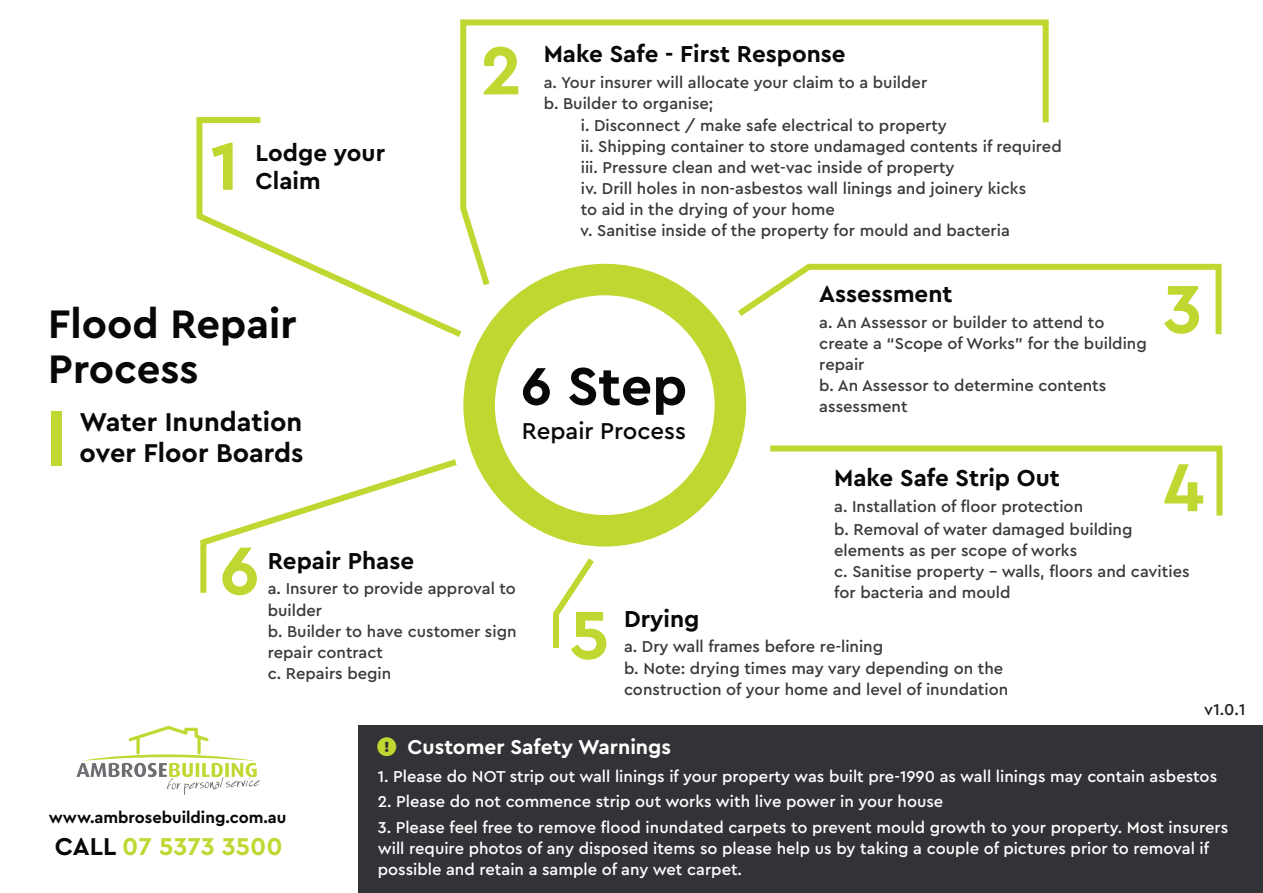
<style>
.page{position:relative;width:1263px;height:893px;background:#fff}
.page>*{position:absolute;margin:0;border:0;box-sizing:border-box;transform-origin:0 0}
.t1{font:700 71.1px "central";color:#c1d731}
.t2{font:700 55.5px "central";color:#070807}
.t3{font:700 41.7px/45px "central";color:#070807}
.t4{font:700 27px/31.5px "central";color:#070807}
.t5{font:700 25.5px "central";color:#c1d733}
.t6{font:700 24.15px/28.5px "central";color:#070807}
.t7{font:500 24px "central";color:#070807}
.t8{font:700 21px "central";color:#fff}
.t9{font:500 16.5px/21.1px "central";color:#393a39}
.t10{font:500 16.5px/21.1px "central";color:#fff}
.t11{font:700 16.5px "central";color:#070908}
.t12{font:500 16.5px "central";color:#211d1e}
.s1{color:#070908}
</style>
<div class="page">
<svg style="left:460px;top:19px;width:589px;height:273px"></svg>
<svg style="left:731px;top:261px;width:491px;height:74px"></svg>
<svg style="left:200px;top:459px;width:257px;height:134px"></svg>
<svg style="left:196px;top:114px;width:272px;height:223px"></svg>
<svg style="left:770px;top:445px;width:453px;height:71px"></svg>
<div style="left:359px;top:725px;width:904px;height:168px;background:#313337"></div>
<div style="left:463px;top:264px;width:283px;height:282px;border:32px solid #c1d731;border-radius:50%"></div>
<div style="left:51px;top:412px;width:11px;height:54px;background:#c1d733"></div>
<svg style="left:76px;top:726px;width:184px;height:69px"></svg>
<svg style="left:553px;top:558px;width:41px;height:90px"></svg>
<h1 class="t1" style="left:211px;top:119px;width:30px">1</h1>
<h3 class="t6" style="left:256px;top:137px;width:131px">Lodge your<br>Claim</h3>
<h1 class="t1" style="left:480px;top:23px;width:43px">2</h1>
<h3 class="t6" style="left:544px;top:39px;width:303px">Make Safe - First Response</h3>
<p class="t9" style="left:544px;top:71px;width:385px">a. Your insurer will allocate your claim to a builder b. Builder to organise;</p>
<p class="t9" style="left:580px;top:114px;width:483px">i. Disconnect / make safe electrical to property<br>ii. Shipping container to store undamaged contents if required iii. Pressure clean and wet-vac inside of property<br>iv. Drill holes in non-asbestos wall linings and joinery kicks<br>to aid in the drying of your home<br>v. Sanitise inside of the property for mould and bacteria</p>
<h3 class="t6" style="left:819px;top:278px;width:135px">Assessment</h3>
<p class="t9" style="left:819px;top:311px;width:329px">a. An Assessor or builder to attend to create a “Scope of Works” for the building repair<br>b. An Assessor to determine contents assessment</p>
<h1 class="t1" style="left:1163px;top:262px;width:41px">3</h1>
<h3 class="t3" style="left:48px;top:300px;width:250px">Flood Repair<br>Process</h3>
<h2 class="t2" style="left:521px;top:349px;width:168px">6 Step</h2>
<h3 class="t7" style="left:522px;top:415px;width:166px">Repair Process</h3>
<h3 class="t4" style="left:80px;top:405px;width:225px">Water Inundation over Floor Boards</h3>
<h1 class="t1" style="left:1163px;top:440px;width:43px">4</h1>
<h3 class="t6" style="left:834px;top:463px;width:227px">Make Safe Strip Out</h3>
<p class="t9" style="left:834px;top:494px;width:300px;line-height:22.6px">a. Installation of floor protection<br>b. Removal of water damaged building</p>
<p class="t9" style="left:834px;top:539px;width:357px">elements as per scope of works<br>c. Sanitise property – walls, floors and cavities for bacteria and mould</p>
<h1 class="t1" style="left:220px;top:523px;width:41px">6</h1>
<h3 class="t6" style="left:268px;top:545px;width:148px">Repair Phase</h3>
<p class="t9" style="left:268px;top:578px;width:250px">a. Insurer to provide approval to builder<br>b. Builder to have customer sign repair contract<br>c. Repairs begin</p>
<h3 class="t6" style="left:624px;top:603px;width:77px">Drying</h3>
<p class="t9" style="left:624px;top:636px;width:386px">a. Dry wall frames before re-lining<br>b. Note: drying times may vary depending on the construction of your home and level of inundation</p>
<h1 class="t1" style="left:569px;top:588px;width:42px">5</h1>
<p class="t11" style="left:49px;top:806px;width:239px">www.ambrosebuilding.com.au</p>
<h3 class="t5" style="left:55px;top:830px;width:229px"><span class="s1">CALL</span> 07 5373 3500</h3>
<p class="t8" style="left:407px;top:733px;width:265px">Customer Safety Warnings</p>
<p class="t12" style="left:1204px;top:698px;width:43px">v1.0.1</p>
<p class="t10" style="left:378px;top:765px;width:841px">1. Please do NOT strip out wall linings if your property was built pre-1990 as wall linings may contain asbestos</p>
<p class="t10" style="left:378px;top:791px;width:567px">2. Please do not commence strip out works with live power in your house</p>
<p class="t10" style="left:378px;top:816px;width:852px">3. Please feel free to remove flood inundated carpets to prevent mould growth to your property. Most insurers will require photos of any disposed items so please help us by taking a couple of pictures prior to removal if possible and retain a sample of any wet carpet.</p>
</div>
